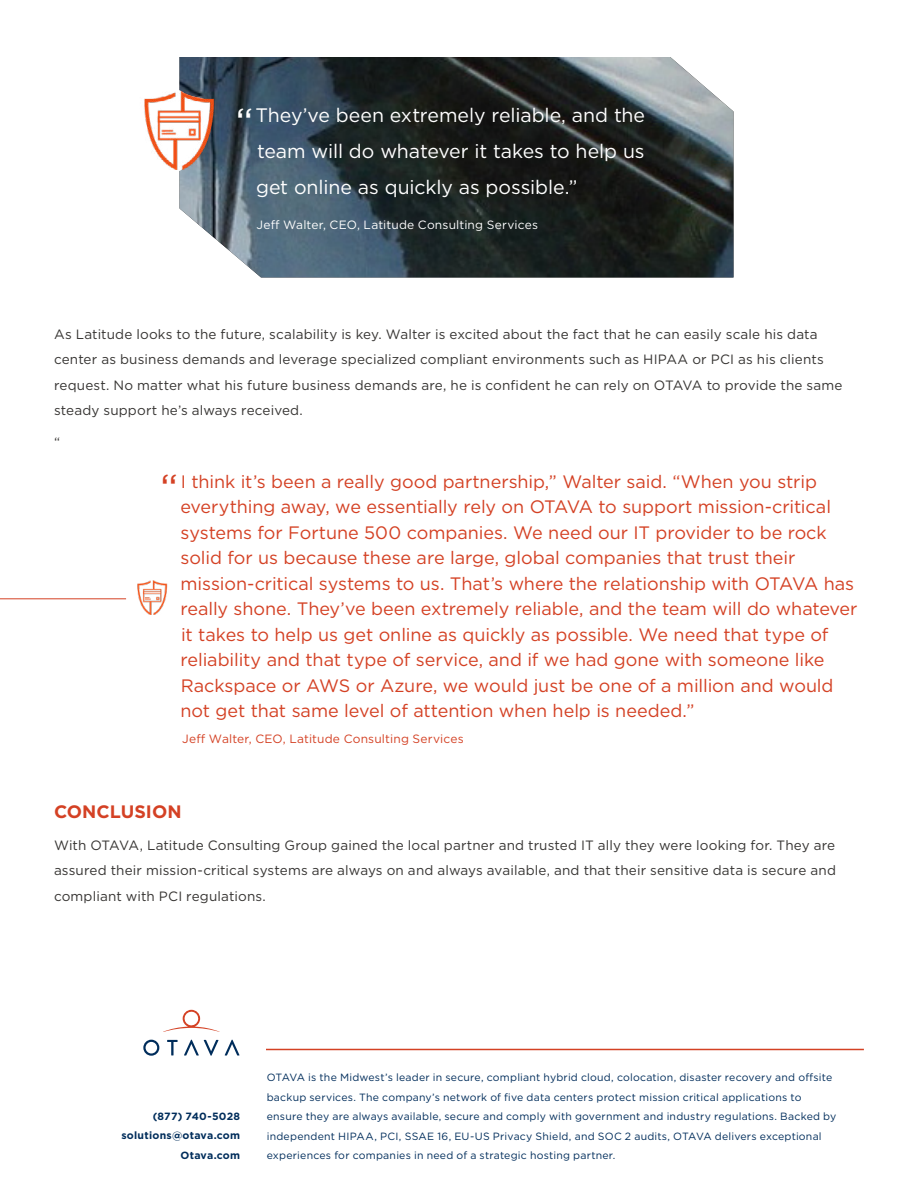
<style>
.page{position:relative;width:918px;height:1188px;background:#fff}
.page>*{position:absolute;margin:0;border:0;box-sizing:border-box;transform-origin:0 0}
.t1{font:40.5px "Gotham";color:#d44124}
.t2{font:40.5px "Gotham";color:#fff}
.t3{font:19.5px/36px "Gotham";letter-spacing:-.005em;color:#fff;text-align:justify}
.t4{font:18px/25.5px "Gotham";letter-spacing:-.005em;color:#d44124}
.t5{font:700 18px "Gotham";letter-spacing:.005em;color:#d44124}
.t6{font:13.5px/25.5px "Gotham";letter-spacing:.01em;color:#363432;text-align:justify}
.t7{font:12px "Gotham";letter-spacing:.015em;color:#fff}
.t8{font:12px "Gotham";letter-spacing:.015em;color:#d44124}
.t9{font:10.5px/19.5px "Gotham";letter-spacing:.02em;color:#002d5b}
.t10{font:700 10.5px/19.5px "Gotham";letter-spacing:.02em;color:#002d5b;text-align:right}
</style>
<div class="page">
<hr style="left:265px;top:1049px;width:599px;height:1px;background:#d44124">
<hr style="left:0;top:598px;width:126px;height:1px;background:#d44124">
<svg style="left:143px;top:1040px;width:16px;height:16px"></svg>
<svg style="left:167px;top:1040px;width:11px;height:15px"></svg>
<svg style="left:184px;top:1040px;width:35px;height:16px"></svg>
<svg style="left:225px;top:1040px;width:15px;height:16px"></svg>
<svg style="left:163px;top:1010px;width:57px;height:22px"></svg>
<img style="left:180px;top:57px;width:554px;height:220px">
<svg style="left:179px;top:90px;width:31px;height:81px"></svg>
<img style="left:144px;top:91px;width:74px;height:79px">
<img style="left:137px;top:580px;width:31px;height:34px">
<p class="t3" style="left:255px;top:98px;width:391px">They’ve been extremely reliable, and the team will do whatever it takes to help us get online as quickly as possible.”</p>
<h1 class="t2" style="left:236px;top:105px;width:20px">“</h1>
<p class="t7" style="left:257px;top:220px;width:283px">Jeff Walter, CEO, Latitude Consulting Services</p>
<p class="t6" style="left:54px;top:322px;width:790px;text-align:left">As Latitude looks to the future, scalability is key. Walter is excited about the fact that he can easily scale his data center as business demands and leverage specialized compliant environments such as HIPAA or PCI as his clients request. No matter what his future business demands are, he is confident he can rely on OTAVA to provide the same steady support he’s always received.</p>
<p class="t6" style="left:54px;top:431px;width:8px">“</p>
<h1 class="t1" style="left:160px;top:471px;width:20px">“</h1>
<p class="t4" style="left:180px;top:470px;width:679px">I think it’s been a really good partnership,” Walter said. “When you strip everything away, we essentially rely on OTAVA to support mission-critical systems for Fortune 500 companies. We need our IT provider to be rock solid for us because these are large, global companies that trust their mission-critical systems to us. That’s where the relationship with OTAVA has really shone. They’ve been extremely reliable, and the team will do whatever it takes to help us get online as quickly as possible. We need that type of reliability and that type of service, and if we had gone with someone like Rackspace or AWS or Azure, we would just be one of a million and would not get that same level of attention when help is needed.”</p>
<p class="t8" style="left:182px;top:734px;width:283px">Jeff Walter, CEO, Latitude Consulting Services</p>
<p class="t5" style="left:54px;top:803px;width:129px">CONCLUSION</p>
<p class="t6" style="left:54px;top:833px;width:783px">With OTAVA, Latitude Consulting Group gained the local partner and trusted IT ally they were looking for. They are assured their mission-critical systems are always on and always available, and that their sensitive data is secure and compliant with PCI regulations.</p>
<p class="t10" style="left:121px;top:1107px;width:120px">(877) 740-5028 solutions@otava.com<br>Otava.com</p>
<p class="t9" style="left:267px;top:1068px;width:571px">OTAVA is the Midwest’s leader in secure, compliant hybrid cloud, colocation, disaster recovery and offsite backup services. The company’s network of five data centers protect mission critical applications to ensure they are always available, secure and comply with government and industry regulations. Backed by independent HIPAA, PCI, SSAE 16, EU-US Privacy Shield, and SOC 2 audits, OTAVA delivers exceptional experiences for companies in need of a strategic hosting partner.</p>
</div>
